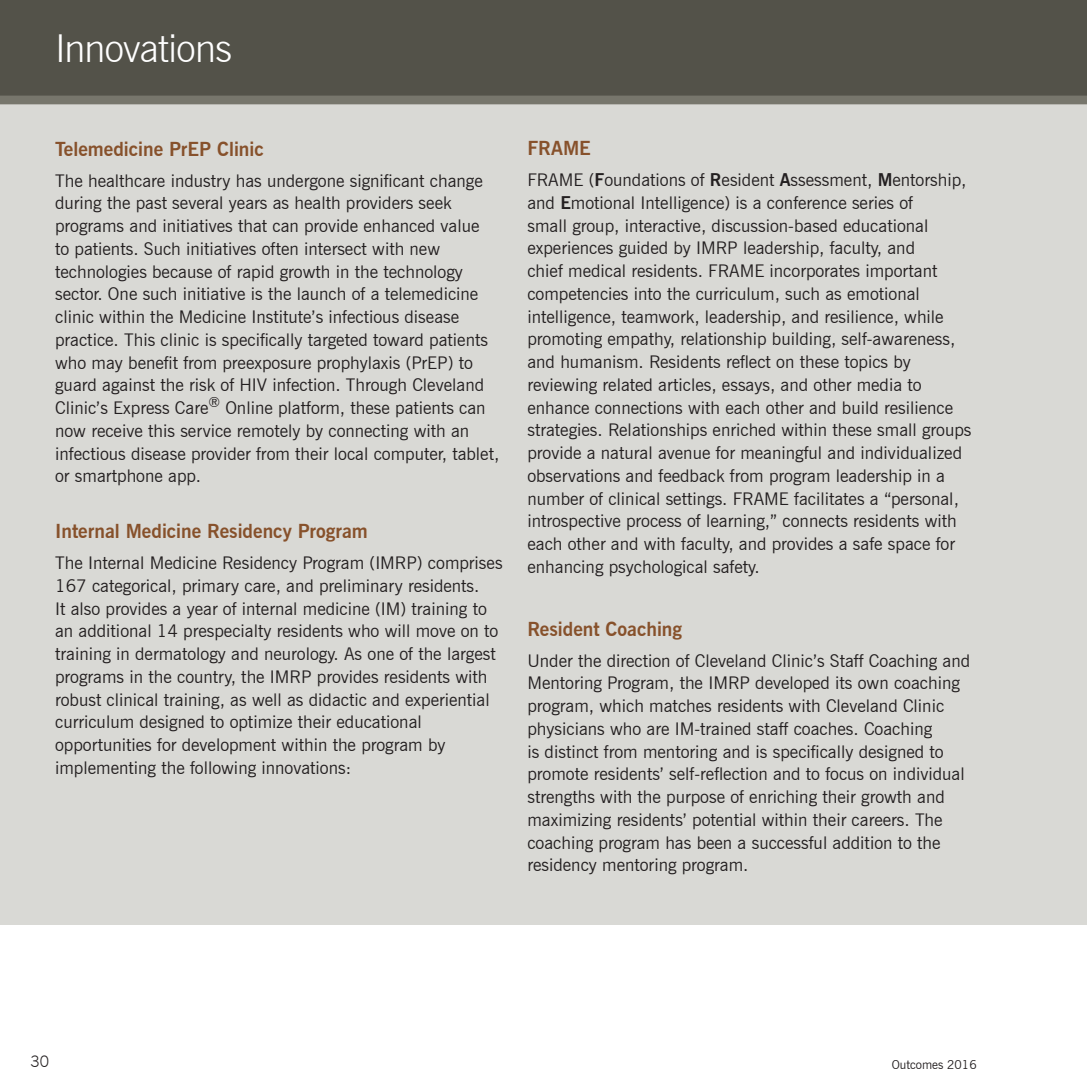
<style>
.page{position:relative;width:1087px;height:1087px;background:#fff}
.page>*{position:absolute;margin:0;border:0;box-sizing:border-box;transform-origin:0 0}
._01-Page_Header{font:300 38.5px "News Gothic BT";letter-spacing:-.02em;color:#fff}
._02-Head{font:700 19.25px "News Gothic BT";color:#87512b}
._05-Body_Copy{font:17.5px/22.8px "News Gothic BT";color:#231f20}
._01-Page_Header-2{font:300 15.75px "News Gothic BT";color:#231f20}
.t1{font:12.25px "News Gothic BT";color:#231f20}
.s1{font-weight:700}
</style>
<div class="page">
<div style="left:0;top:104px;width:1087px;height:821px;background:#d9d9d5"></div>
<div style="left:0;top:0;width:1087px;height:100px;background:#535249"></div>
<div style="left:0;top:96px;width:1087px;height:8px;background:#77766c"></div>
<p class="_01-Page_Header" style="left:55px;top:25px;width:178px">Innovations</p>
<p class="_02-Head" style="left:55px;top:137px;width:210px">Telemedicine PrEP Clinic</p>
<p class="_05-Body_Copy" style="left:55px;top:169px;width:446px">The healthcare industry has undergone significant change during the past several years as health providers seek programs and initiatives that can provide enhanced value<br>to patients. Such initiatives often intersect with new technologies because of rapid growth in the technology sector. One such initiative is the launch of a telemedicine clinic within the Medicine Institute’s infectious disease practice. This clinic is specifically targeted toward patients who may benefit from preexposure prophylaxis (PrEP) to guard against the risk of HIV infection. Through Cleveland Clinic’s Express Care<sup>®</sup> Online platform, these patients can now receive this service remotely by connecting with an infectious disease provider from their local computer, tablet, or smartphone app.</p>
<p class="_02-Head" style="left:55px;top:520px;width:314px">Internal Medicine Residency Program</p>
<p class="_05-Body_Copy" style="left:55px;top:551px;width:449px">The Internal Medicine Residency Program (IMRP) comprises 167 categorical, primary care, and preliminary residents.<br>It also provides a year of internal medicine (IM) training to an additional 14 prespecialty residents who will move on to training in dermatology and neurology. As one of the largest programs in the country, the IMRP provides residents with robust clinical training, as well as didactic and experiential curriculum designed to optimize their educational opportunities for development within the program by implementing the following innovations:</p>
<p class="_02-Head" style="left:527px;top:137px;width:65px">FRAME</p>
<p class="_05-Body_Copy" style="left:527px;top:168px;width:446px">FRAME (<span class="s1">F</span>oundations of <span class="s1">R</span>esident <span class="s1">A</span>ssessment, <span class="s1">M</span>entorship, and <span class="s1">E</span>motional Intelligence) is a conference series of<br>small group, interactive, discussion-based educational experiences guided by IMRP leadership, faculty, and<br>chief medical residents. FRAME incorporates important competencies into the curriculum, such as emotional intelligence, teamwork, leadership, and resilience, while promoting empathy, relationship building, self-awareness, and humanism. Residents reflect on these topics by reviewing related articles, essays, and other media to enhance connections with each other and build resilience strategies. Relationships enriched within these small groups provide a natural avenue for meaningful and individualized observations and feedback from program leadership in a number of clinical settings. FRAME facilitates a “personal, introspective process of learning,” connects residents with each other and with faculty, and provides a safe space for enhancing psychological safety.</p>
<p class="_02-Head" style="left:527px;top:617px;width:156px">Resident Coaching</p>
<p class="_05-Body_Copy" style="left:527px;top:649px;width:444px">Under the direction of Cleveland Clinic’s Staff Coaching and Mentoring Program, the IMRP developed its own coaching program, which matches residents with Cleveland Clinic physicians who are IM-trained staff coaches. Coaching<br>is distinct from mentoring and is specifically designed to promote residents’ self-reflection and to focus on individual strengths with the purpose of enriching their growth and maximizing residents’ potential within their careers. The coaching program has been a successful addition to the residency mentoring program.</p>
<p class="_01-Page_Header-2" style="left:31px;top:1051px;width:20px">30</p>
<p class="t1" style="left:892px;top:1057px;width:86px">Outcomes 2016</p>
</div>
